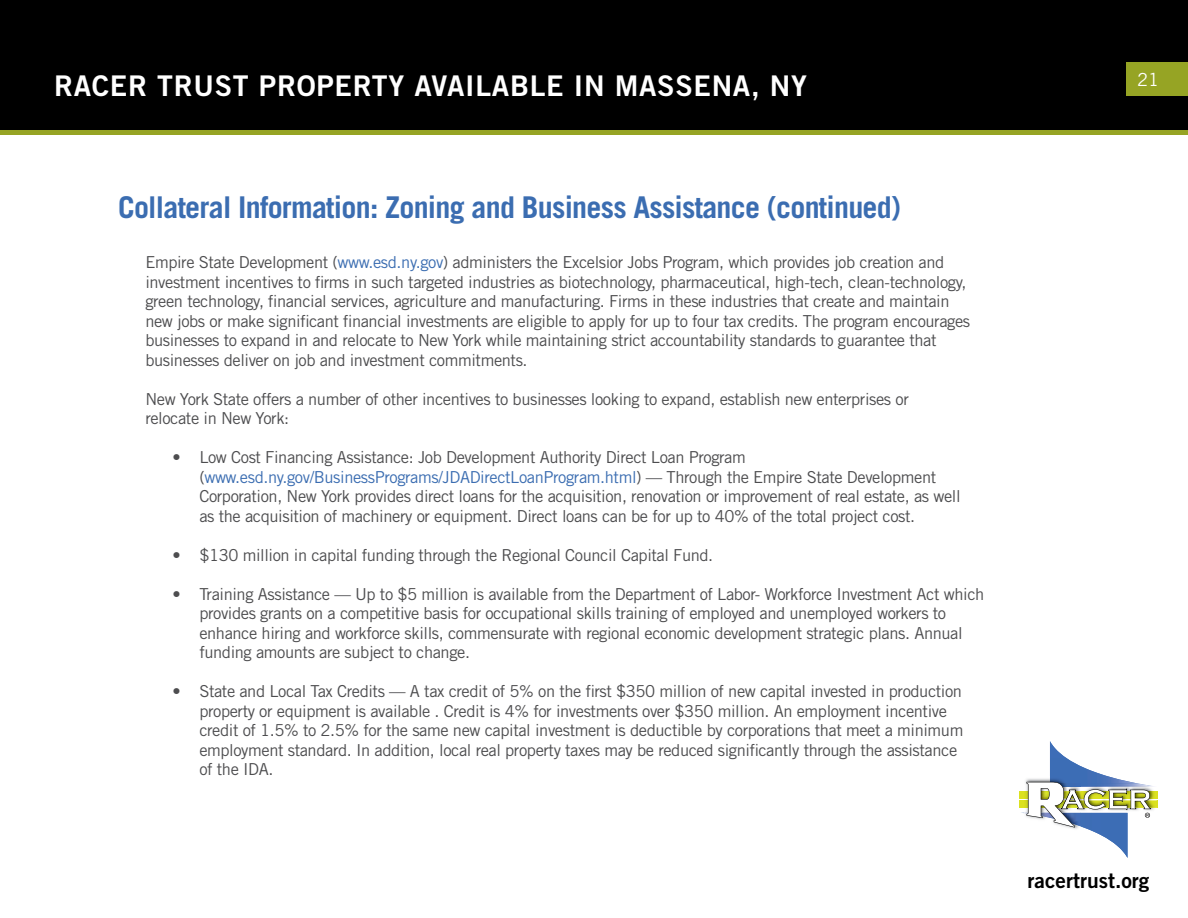
<style>
.page{position:relative;width:1188px;height:918px;background:#fff}
.page>*{position:absolute;margin:0;border:0;box-sizing:border-box;transform-origin:0 0}
.t1{font:700 30px "Trade Gothic LT Std";letter-spacing:-.025em;color:#3b6db1}
.t2{font:28.5px "Trade Gothic LT Std Bd 2";letter-spacing:.025em;color:#fff}
.t3{font:21px "Trade Gothic LT Std Bd 2";color:#000}
.t4{font:18px "Trade Gothic LT Std";color:#fff}
.t5{font:16.5px/19.5px "Trade Gothic LT Std";letter-spacing:-.025em;color:#4d4d4f}
.s1{color:#3b6db1}
</style>
<div class="page">
<div style="left:1px;top:1px;width:1186px;height:131px;background:#000"></div>
<div style="left:0;top:0;width:1188px;height:133px;border:2px solid #000"></div>
<div style="left:1126px;top:62px;width:62px;height:34px;background:#96a424"></div>
<div style="left:0;top:130px;width:1188px;height:5px;background:#96a424"></div>
<div style="left:1019px;top:791px;width:139px;height:7px;background:#dbe120"></div>
<div style="left:1019px;top:801px;width:139px;height:7px;background:#dbe120"></div>
<svg style="left:1021px;top:741px;width:137px;height:117px"></svg>
<h2 class="t2" style="left:54px;top:68px;width:755px">RACER TRUST PROPERTY AVAILABLE IN MASSENA, NY</h2>
<h1 class="t1" style="left:118px;top:189px;width:784px">Collateral Information: Zoning and Business Assistance (continued)</h1>
<p class="t5" style="left:145px;top:253px;width:826px">Empire State Development (<span class="s1">www.esd.ny.gov</span>) administers the Excelsior Jobs Program, which provides job creation and investment incentives to firms in such targeted industries as biotechnology, pharmaceutical, high-tech, clean-technology, green technology, financial services, agriculture and manufacturing. Firms in these industries that create and maintain new jobs or make significant financial investments are eligible to apply for up to four tax credits. The program encourages businesses to expand in and relocate to New York while maintaining strict accountability standards to guarantee that businesses deliver on job and investment commitments.</p>
<p class="t5" style="left:145px;top:389px;width:765px">New York State offers a number of other incentives to businesses looking to expand, establish new enterprises or relocate in New York:</p>
<p class="t5" style="left:199px;top:448px;width:763px;text-indent:-27px">• Low Cost Financing Assistance: Job Development Authority Direct Loan Program (<span class="s1">www.esd.ny.gov/BusinessPrograms/JDADirectLoanProgram.html</span>) — Through the Empire State Development Corporation, New York provides direct loans for the acquisition, renovation or improvement of real estate, as well as the acquisition of machinery or equipment. Direct loans can be for up to 40% of the total project cost.</p>
<p class="t5" style="left:172px;top:545px;width:542px">• $130 million in capital funding through the Regional Council Capital Fund.</p>
<p class="t5" style="left:199px;top:584px;width:787px;text-indent:-27px">• Training Assistance — Up to $5 million is available from the Department of Labor- Workforce Investment Act which provides grants on a competitive basis for occupational skills training of employed and unemployed workers to enhance hiring and workforce skills, commensurate with regional economic development strategic plans. Annual funding amounts are subject to change.</p>
<p class="t5" style="left:199px;top:682px;width:766px;text-indent:-27px">• State and Local Tax Credits — A tax credit of 5% on the first $350 million of new capital invested in production property or equipment is available . Credit is 4% for investments over $350 million. An employment incentive credit of 1.5% to 2.5% for the same new capital investment is deductible by corporations that meet a minimum employment standard. In addition, local real property taxes may be reduced significantly through the assistance of the IDA.</p>
<p class="t4" style="left:1137px;top:68px;width:23px">21</p>
<p class="t3" style="left:1028px;top:867px;width:123px">racertrust.org</p>
</div>
